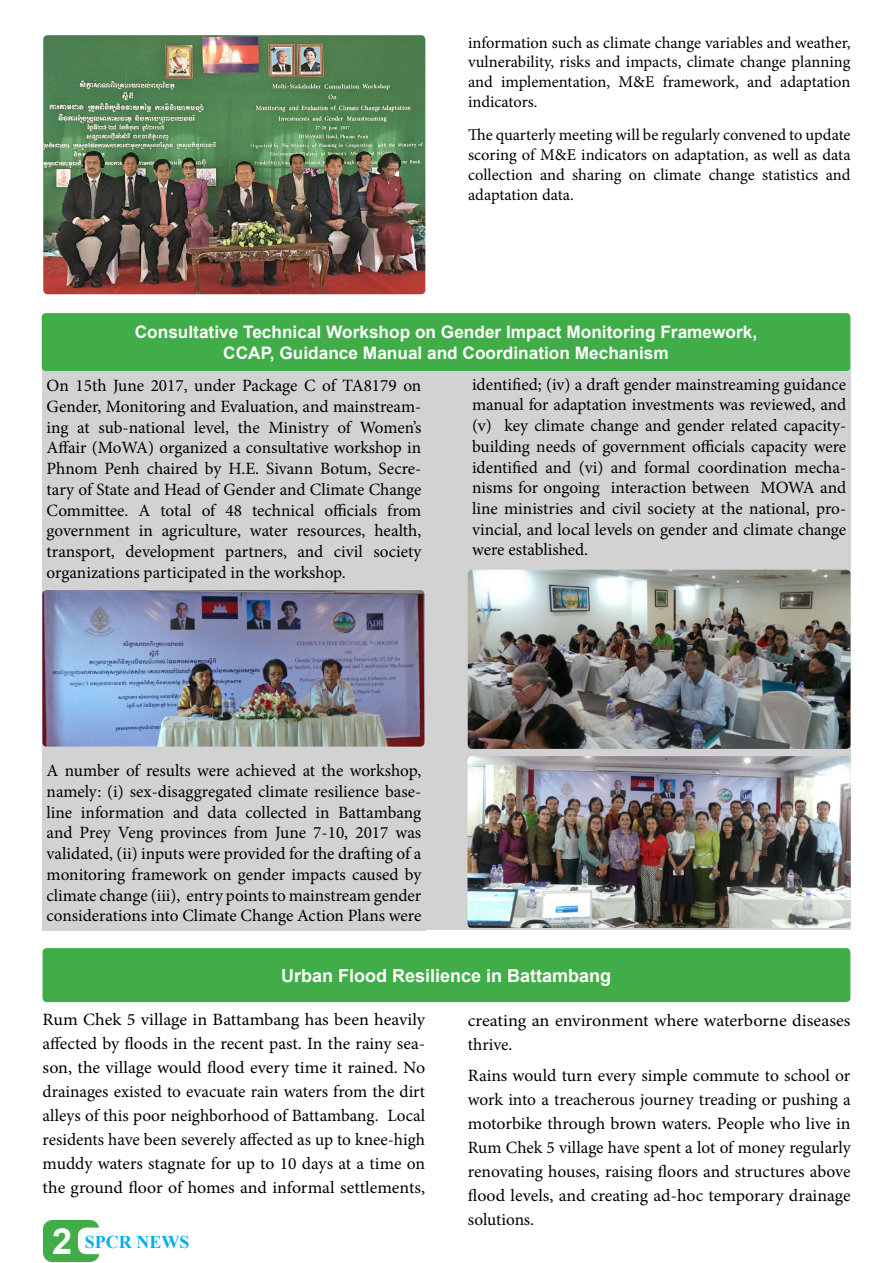
<style>
.page{position:relative;width:893px;height:1263px;background:#fff}
.page>*{position:absolute;margin:0;border:0;box-sizing:border-box;transform-origin:0 0}
.t1{font:700 18px "Arial";color:#fff}
.t2{font:700 18px "Times New Roman";color:#00aeef}
.t3{font:17.25px/20.7px "Minion Pro";letter-spacing:-.005em;color:#000;text-align:justify}
.t4{font:17.25px/24px "Minion Pro";letter-spacing:-.005em;color:#000;text-align:justify;scale:1.05 1}
.t5{font:700 17.25px/20.7px "Arial";color:#fff;text-align:center}
.t6{font:16.5px/19.8px "Minion Pro";letter-spacing:-.005em;color:#000;text-align:justify}
.s1{font-family:"Arial";font-size:36px;color:#fff}
</style>
<div class="page">
<div style="left:43px;top:1220px;width:56px;height:42px;background:#41ad49;border-radius:10px"></div>
<div style="left:78px;top:1227px;width:43px;height:27px;background:#fff;border-radius:9px"></div>
<div style="left:42px;top:368px;width:808px;height:562px;background:#d2d2d2"></div>
<img style="left:468px;top:570px;width:382px;height:179px">
<img style="left:468px;top:756px;width:383px;height:172px">
<img style="left:42px;top:590px;width:382px;height:157px">
<div style="left:42px;top:313px;width:808px;height:58px;background:#41ad49;border-radius:4px"></div>
<div style="left:43px;top:948px;width:807px;height:54px;background:#41ad49;border-radius:4px"></div>
<img style="left:43px;top:35px;width:382px;height:259px">
<p class="t6" style="left:468px;top:33px;width:384px">information such as climate change variables and weather, vulnerability, risks and impacts, climate change planning and implementation, M&amp;E framework, and adaptation indicators.</p>
<p class="t6" style="left:468px;top:125px;width:384px">The quarterly meeting will be regularly convened to update scoring of M&amp;E indicators on adaptation, as well as data collection and sharing on climate change statistics and adaptation data.</p>
<p class="t5" style="left:135px;top:322px;width:624px">Consultative Technical Workshop on Gender Impact Monitoring Framework,<br>CCAP, Guidance Manual and Coordination Mechanism</p>
<p class="t3" style="left:47px;top:375px;width:376px">On 15th June 2017, under Package C of TA8179 on Gender, Monitoring and Evaluation, and mainstream&shy;ing at sub-national level, the Ministry of Women’s Affair (MoWA) organized a consultative workshop in Phnom Penh chaired by H.E. Sivann Botum, Secre&shy;tary of State and Head of Gender and Climate Change Committee. A total of 48 technical officials from government in agriculture, water resources, health, transport, development partners, and civil society organizations participated in the workshop.</p>
<p class="t3" style="left:472px;top:374px;width:376px">identified; (iv) a draft gender mainstreaming guidance manual for adaptation investments was reviewed, and (v) key climate change and gender related capacity&shy;building needs of government officials capacity were identified and (vi) and formal coordination mecha&shy;nisms for ongoing interaction between MOWA and line ministries and civil society at the national, pro&shy;vincial, and local levels on gender and climate change were established.</p>
<p class="t3" style="left:47px;top:760px;width:376px">A number of results were achieved at the workshop, namely: (i) sex-disaggregated climate resilience base&shy;line information and data collected in Battambang and Prey Veng provinces from June 7-10, 2017 was validated, (ii) inputs were provided for the drafting of a monitoring framework on gender impacts caused by climate change (iii), entry points to mainstream gender considerations into Climate Change Action Plans were</p>
<p class="t1" style="left:281px;top:963px;width:332px">Urban Flood Resilience in Battambang</p>
<p class="t4" style="left:43px;top:1007px;width:366px">Rum Chek 5 village in Battambang has been heavily affected by floods in the recent past. In the rainy sea&shy;son, the village would flood every time it rained. No drainages existed to evacuate rain waters from the dirt alleys of this poor neighborhood of Battambang. Local residents have been severely affected as up to knee-high muddy waters stagnate for up to 10 days at a time on the ground floor of homes and informal settlements,</p>
<p class="t4" style="left:468px;top:1008px;width:366px">creating an environment where waterborne diseases thrive.</p>
<p class="t3" style="left:468px;top:1064px;width:384px;line-height:24px">Rains would turn every simple commute to school or work into a treacherous journey treading or pushing a motorbike through brown waters. People who live in Rum Chek 5 village have spent a lot of money regularly renovating houses, raising floors and structures above flood levels, and creating ad-hoc temporary drainage solutions.</p>
<p class="t2" style="left:52px;top:1229px;width:139px"><span class="s1">2</span> SPCR NEWS</p>
</div>
